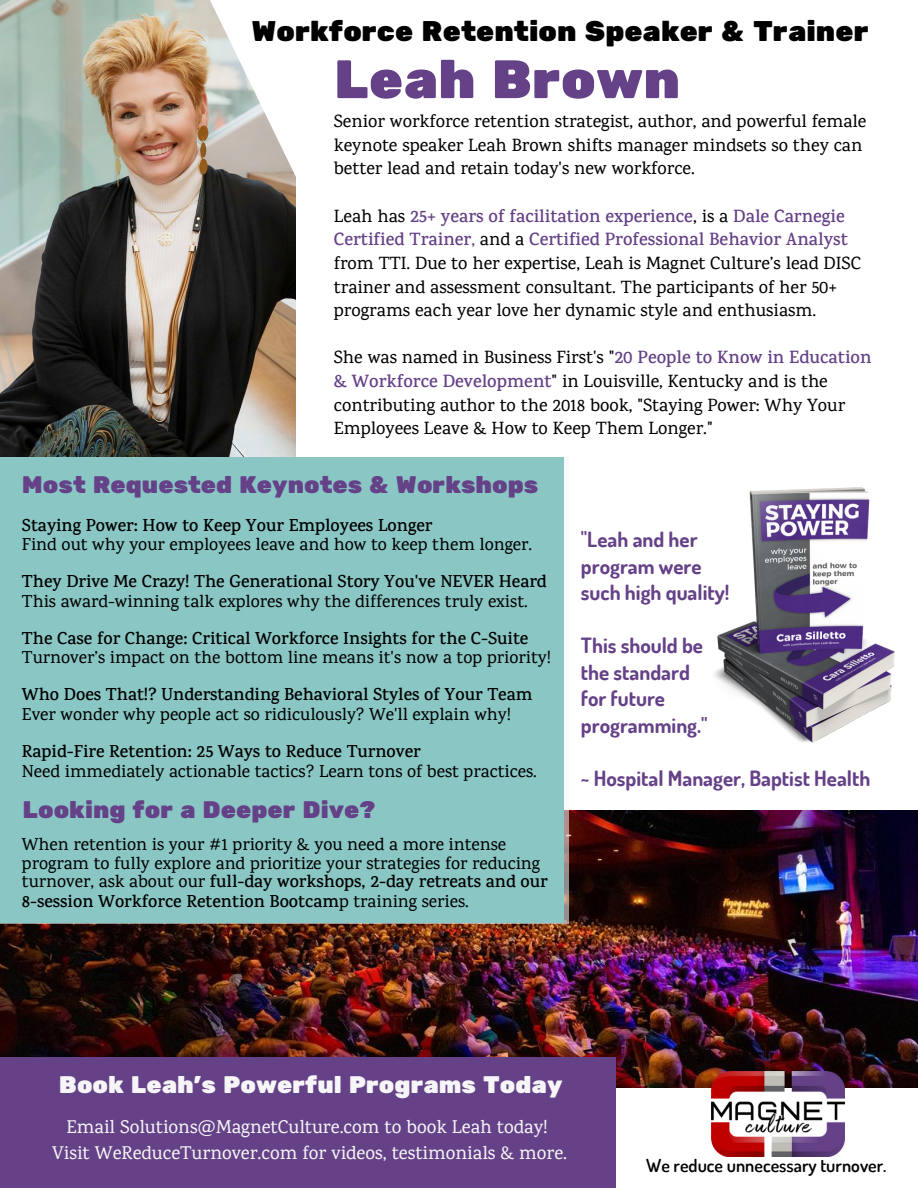
<style>
.page{position:relative;width:918px;height:1188px;background:#fff}
.page>*{position:absolute;margin:0;border:0;box-sizing:border-box;transform-origin:0 0}
.t1{font:54px "Rubik One";color:#654187}
.t2{font:28.5px "Rubik One";color:#000}
.t3{font:24px "Rubik One";color:#654187}
.t4{font:24px "Rubik One";color:#f6f5f7}
.t5{font:700 21px/26.5px "Dosis";color:#654187}
.t6{font:500 18.75px/25.8px "Karma";color:#f6f5f7;text-align:center}
.t7{font:500 18px/23.7px "Karma";color:#000}
.t8{font:600 18px "Dosis";color:#000}
.t9{font:500 17.55px/18.9px "Karma";color:#000}
.t10{font:600 17.55px "Karma";color:#000}
.s1{font-weight:600;color:#654187}
.s2{color:#654187}
.s3{font-weight:600}
</style>
<div class="page">
<img style="left:0;top:0;width:296px;height:457px">
<svg style="left:204px;top:0;width:92px;height:210px"></svg>
<img style="left:0;top:810px;width:918px;height:278px">
<div style="left:0;top:457px;width:569px;height:467px;background:#8ac7c4"></div>
<div style="left:0;top:1057px;width:616px;height:131px;background:#654187"></div>
<img style="left:714px;top:487px;width:181px;height:256px">
<img style="left:711px;top:1072px;width:133px;height:84px">
<h2 class="t2" style="left:251px;top:14px;width:619px">Workforce Retention Speaker &amp; Trainer</h2>
<h1 class="t1" style="left:334px;top:48px;width:348px">Leah Brown</h1>
<p class="t7" style="left:334px;top:109px;width:534px">Senior workforce retention strategist, author, and powerful female keynote speaker Leah Brown shifts manager mindsets so they can better lead and retain today's new workforce.</p>
<p class="t7" style="left:334px;top:204px;width:529px">Leah has <span class="s1">25+ years of facilitation experience</span>, is a <span class="s1">Dale Carnegie Certified Trainer</span><span class="s2">,</span> and a <span class="s1">Certified Professional Behavior Analyst </span>from TTI. Due to her expertise, Leah is Magnet Culture’s lead DISC trainer and assessment consultant. The participants of her 50+ programs each year love her dynamic style and enthusiasm.</p>
<p class="t7" style="left:334px;top:345px;width:539px">She was named in Business First's "<span class="s1">20 People to Know in Education &amp; Workforce Development</span>" in Louisville, Kentucky and is the contributing author to the 2018 book, "Staying Power: Why Your Employees Leave &amp; How to Keep Them Longer."</p>
<h3 class="t3" style="left:22px;top:471px;width:518px">Most Requested Keynotes &amp; Workshops</h3>
<p class="t10" style="left:22px;top:514px;width:412px">Staying Power: How to Keep Your Employees Longer</p>
<p class="t9" style="left:22px;top:535px;width:512px">Find out why your employees leave and how to keep them longer.</p>
<p class="t10" style="left:22px;top:571px;width:526px">They Drive Me Crazy! The Generational Story You've NEVER Heard</p>
<p class="t9" style="left:22px;top:591px;width:507px">This award-winning talk explores why the differences truly exist.</p>
<p class="t10" style="left:22px;top:627px;width:508px">The Case for Change: Critical Workforce Insights for the C-Suite</p>
<p class="t9" style="left:22px;top:648px;width:531px">Turnover’s impact on the bottom line means it's now a top priority!</p>
<p class="t10" style="left:22px;top:684px;width:512px">Who Does That!? Understanding Behavioral Styles of Your Team</p>
<p class="t9" style="left:22px;top:704px;width:491px">Ever wonder why people act so ridiculously? We'll explain why!</p>
<p class="t10" style="left:22px;top:741px;width:400px">Rapid-Fire Retention: 25 Ways to Reduce Turnover</p>
<p class="t9" style="left:22px;top:761px;width:516px">Need immediately actionable tactics? Learn tons of best practices.</p>
<h3 class="t3" style="left:23px;top:796px;width:354px">Looking for a Deeper Dive?</h3>
<p class="t9" style="left:22px;top:835px;width:527px">When retention is your #1 priority &amp; you need a more intense program to fully explore and prioritize your strategies for reducing turnover, ask about our <span class="s3">full-day workshops, 2-day retreats and our 8-session Workforce Retention Bootcam</span>p training series.</p>
<p class="t5" style="left:581px;top:526px;width:150px">"Leah and her program were such high quality!</p>
<p class="t5" style="left:581px;top:632px;width:128px">This should be the standard for future programming."</p>
<p class="t5" style="left:581px;top:764px;width:291px">~ Hospital Manager, Baptist Health</p>
<h3 class="t4" style="left:59px;top:1071px;width:505px">Book Leah's Powerful Programs Today</h3>
<p class="t6" style="left:52px;top:1114px;width:516px">Email Solutions@MagnetCulture.com to book Leah today!<br>Visit WeReduceTurnover.com for videos, testimonials &amp; more.</p>
<p class="t8" style="left:646px;top:1154px;width:242px">We reduce unnecessary turnover.</p>
</div>
